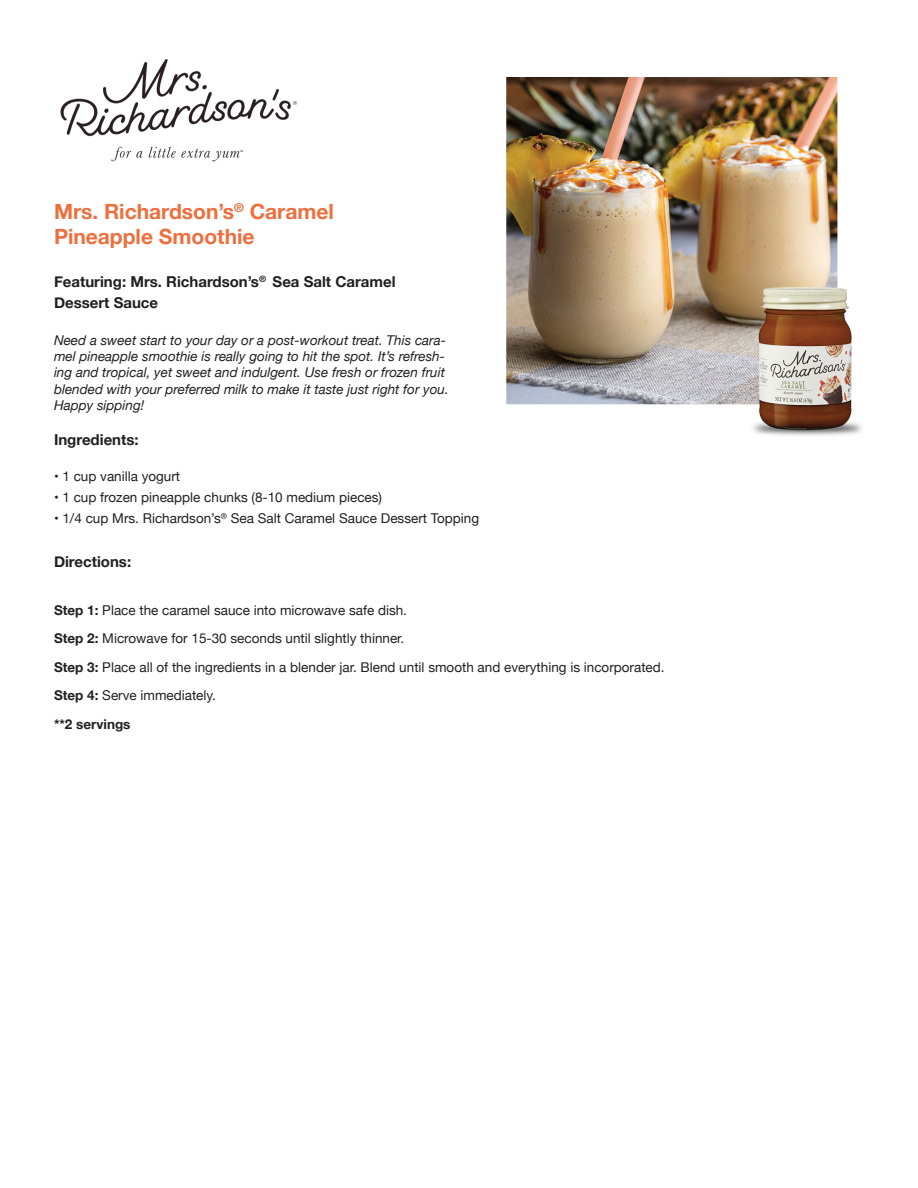
<style>
.page{position:relative;width:918px;height:1188px;background:#fff}
.page>*{position:absolute;margin:0;border:0;box-sizing:border-box;transform-origin:0 0}
.t1{font:700 21px "Helvetica Neue";color:#ee6f3d}
.t2{font:700 15px "Helvetica Neue";color:#231f20}
.t3{font:13.5px "Helvetica Neue";color:#231f20}
.t4{font:italic 13.5px/16.2px "Helvetica Neue";color:#231f20}
.t5{font:700 13.5px "Helvetica Neue";color:#231f20}
.s1{font-weight:700}
</style>
<div class="page">
<img style="left:60px;top:59px;width:237px;height:103px">
<img style="left:506px;top:77px;width:356px;height:359px">
<p class="t1" style="left:54px;top:195px;width:282px">Mrs. Richardson’s<sup>®</sup> Caramel</p>
<p class="t1" style="left:54px;top:220px;width:202px">Pineapple Smoothie</p>
<p class="t2" style="left:54px;top:270px;width:343px">Featuring: Mrs. Richardson’s<sup>®</sup> Sea Salt Caramel</p>
<p class="t2" style="left:54px;top:291px;width:106px">Dessert Sauce</p>
<p class="t4" style="left:54px;top:333px;width:396px">Need a sweet start to your day or a post-workout treat. This cara&shy;mel pineapple smoothie is really going to hit the spot. It’s refresh&shy;ing and tropical, yet sweet and indulgent. Use fresh or frozen fruit blended with your preferred milk to make it taste just right for you.<br>Happy sipping!</p>
<p class="t2" style="left:54px;top:428px;width:86px">Ingredients:</p>
<p class="t3" style="left:54px;top:466px;width:128px">• 1 cup vanilla yogurt</p>
<p class="t3" style="left:54px;top:487px;width:330px">• 1 cup frozen pineapple chunks (8-10 medium pieces)</p>
<p class="t3" style="left:54px;top:508px;width:427px">• 1/4 cup Mrs. Richardson’s<sup>®</sup> Sea Salt Caramel Sauce Dessert Topping</p>
<p class="t2" style="left:54px;top:549px;width:79px">Directions:</p>
<p class="t3" style="left:54px;top:600px;width:355px"><span class="s1">Step 1:</span> Place the caramel sauce into microwave safe dish.</p>
<p class="t3" style="left:54px;top:629px;width:352px"><span class="s1">Step 2:</span> Microwave for 15-30 seconds until slightly thinner.</p>
<p class="t3" style="left:54px;top:657px;width:612px"><span class="s1">Step 3:</span> Place all of the ingredients in a blender jar. Blend until smooth and everything is incorporated.</p>
<p class="t3" style="left:54px;top:686px;width:164px"><span class="s1">Step 4:</span> Serve immediately.</p>
<p class="t5" style="left:54px;top:713px;width:78px">**2 servings</p>
</div>
